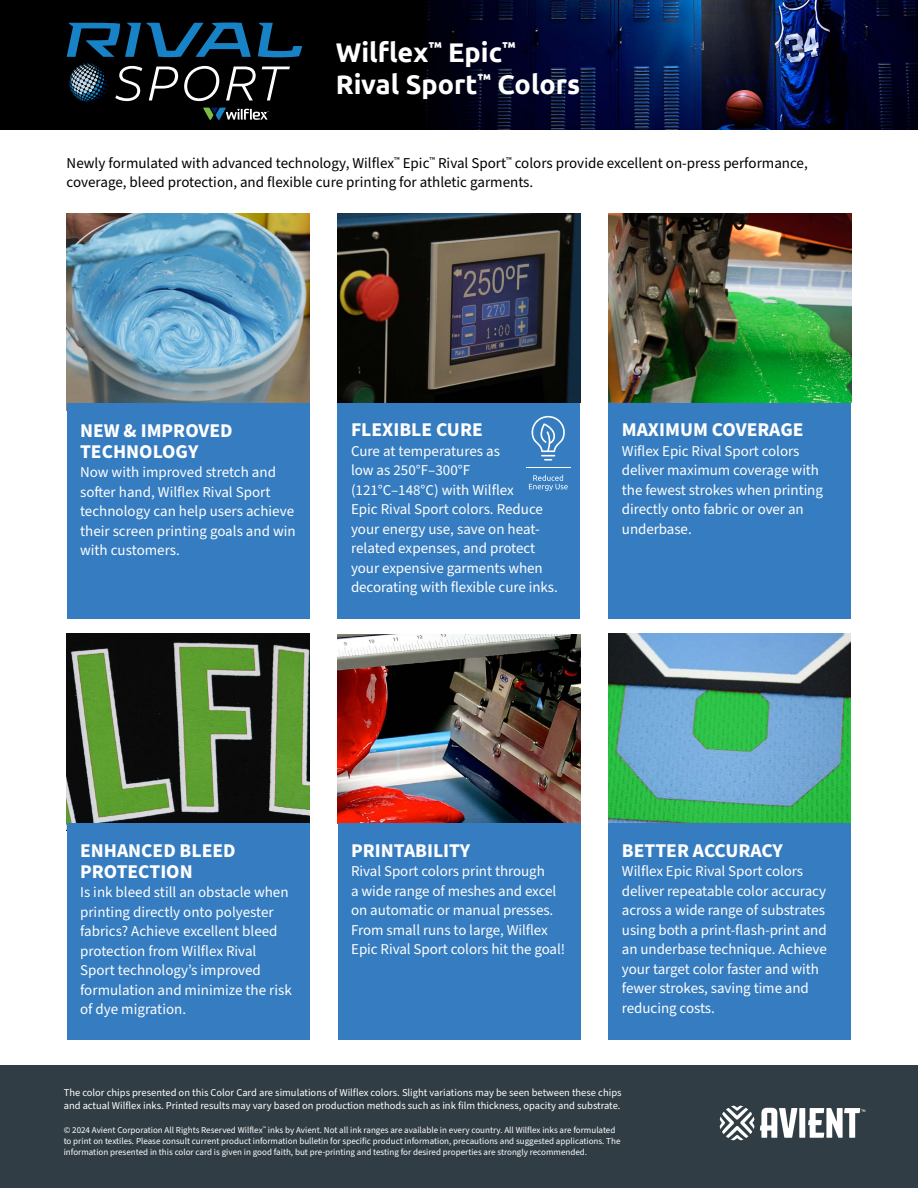
<style>
.page{position:relative;width:918px;height:1188px;background:#fff}
.page>*{position:absolute;margin:0;border:0;box-sizing:border-box;transform-origin:0 0}
.t1{font:700 27px/32.4px "Ubuntu";color:#fff}
.t2{font:700 19.5px/21px "Source Sans Pro";color:#fff}
.t3{font:15px/19.5px "Source Sans Pro";letter-spacing:-.005em;color:#fff}
.t4{font:15px/19.5px "Source Sans Pro";color:#000}
.t5{font:10.5px/12.6px "Source Sans Pro";color:#fff}
.t6{font:9px/10.8px "Source Sans Pro";color:#fff}
</style>
<div class="page">
<div style="left:0;top:0;width:459px;height:130px;background:#000"></div>
<img style="left:427px;top:0;width:491px;height:130px">
<img style="left:67px;top:214px;width:243px;height:189px">
<div style="left:67px;top:403px;width:243px;height:216px;background:#357cc0"></div>
<img style="left:338px;top:634px;width:243px;height:189px">
<div style="left:338px;top:823px;width:243px;height:216px;background:#357cc0"></div>
<div style="left:0;top:1065px;width:918px;height:123px;background:#313d44"></div>
<svg style="left:720px;top:1106px;width:145px;height:34px"></svg>
<img style="left:608px;top:634px;width:243px;height:189px">
<div style="left:608px;top:823px;width:243px;height:216px;background:#357cc0"></div>
<img style="left:67px;top:634px;width:243px;height:189px">
<div style="left:67px;top:823px;width:243px;height:216px;background:#357cc0"></div>
<img style="left:608px;top:214px;width:243px;height:189px">
<div style="left:608px;top:403px;width:243px;height:216px;background:#357cc0"></div>
<img style="left:338px;top:214px;width:242px;height:189px">
<div style="left:338px;top:403px;width:242px;height:216px;background:#357cc0"></div>
<svg style="left:532px;top:416px;width:33px;height:45px"></svg>
<svg style="left:529px;top:475px;width:39px;height:16px"></svg>
<hr style="left:526px;top:468px;width:45px;height:1px;background:#fff">
<svg style="left:149px;top:67px;width:29px;height:33px"></svg>
<svg style="left:184px;top:66px;width:35px;height:35px"></svg>
<svg style="left:226px;top:67px;width:30px;height:33px"></svg>
<svg style="left:262px;top:67px;width:28px;height:33px"></svg>
<svg style="left:70px;top:63px;width:72px;height:40px"></svg>
<svg style="left:67px;top:22px;width:184px;height:35px"></svg>
<svg style="left:258px;top:23px;width:44px;height:34px"></svg>
<svg style="left:203px;top:108px;width:66px;height:12px"></svg>
<h1 class="t1" style="left:336px;top:36px;width:246px">Wilflex<sup>™</sup> Epic<sup>™<br></sup>Rival Sport<sup>™</sup> Colors</h1>
<p class="t4" style="left:67px;top:153px;width:743px">Newly formulated with advanced technology, Wilflex<sup>™</sup> Epic<sup>™</sup> Rival Sport<sup>™</sup> colors provide excellent on-press performance, coverage, bleed protection, and flexible cure printing for athletic garments.</p>
<h2 class="t2" style="left:80px;top:420px;width:154px">NEW &amp; IMPROVED<br>TECHNOLOGY</h2>
<p class="t3" style="left:80px;top:463px;width:217px">Now with improved stretch and softer hand, Wilflex Rival Sport technology can help users achieve their screen printing goals and win with customers.</p>
<h2 class="t2" style="left:351px;top:420px;width:133px">FLEXIBLE CURE</h2>
<p class="t3" style="left:351px;top:442px;width:208px">Cure at temperatures as<br>low as 250°F–300°F (121°C–148°C) with Wilflex<br>Epic Rival Sport colors. Reduce your energy use, save on heat&shy;related expenses, and protect your expensive garments when decorating with flexible cure inks.</p>
<h2 class="t2" style="left:622px;top:420px;width:183px">MAXIMUM COVERAGE</h2>
<p class="t3" style="left:622px;top:442px;width:203px">Wiflex Epic Rival Sport colors deliver maximum coverage with the fewest strokes when printing directly onto fabric or over an underbase.</p>
<h2 class="t2" style="left:80px;top:840px;width:157px">ENHANCED BLEED<br>PROTECTION</h2>
<p class="t3" style="left:80px;top:883px;width:213px">Is ink bleed still an obstacle when printing directly onto polyester fabrics? Achieve excellent bleed protection from Wilflex Rival<br>Sport technology’s improved formulation and minimize the risk of dye migration.</p>
<h2 class="t2" style="left:351px;top:840px;width:120px">PRINTABILITY</h2>
<p class="t3" style="left:351px;top:862px;width:215px">Rival Sport colors print through<br>a wide range of meshes and excel on automatic or manual presses.<br>From small runs to large, Wilflex Epic Rival Sport colors hit the goal!</p>
<h2 class="t2" style="left:622px;top:840px;width:162px">BETTER ACCURACY</h2>
<p class="t3" style="left:622px;top:862px;width:206px">Wilflex Epic Rival Sport colors deliver repeatable color accuracy across a wide range of substrates using both a print-flash-print and an underbase technique. Achieve your target color faster and with fewer strokes, saving time and reducing costs.</p>
<p class="t5" style="left:64px;top:1087px;width:559px">The color chips presented on this Color Card are simulations of Wilflex colors. Slight variations may be seen between these chips and actual Wilflex inks. Printed results may vary based on production methods such as ink film thickness, opacity and substrate.</p>
<p class="t6" style="left:64px;top:1125px;width:558px">© 2024 Avient Corporation All Rights Reserved Wilflex<sup>™</sup> inks by Avient. Not all ink ranges are available in every country. All Wilflex inks are formulated to print on textiles. Please consult current product information bulletin for specific product information, precautions and suggested applications. The information presented in this color card is given in good faith, but pre-printing and testing for desired properties are strongly recommended.</p>
</div>
